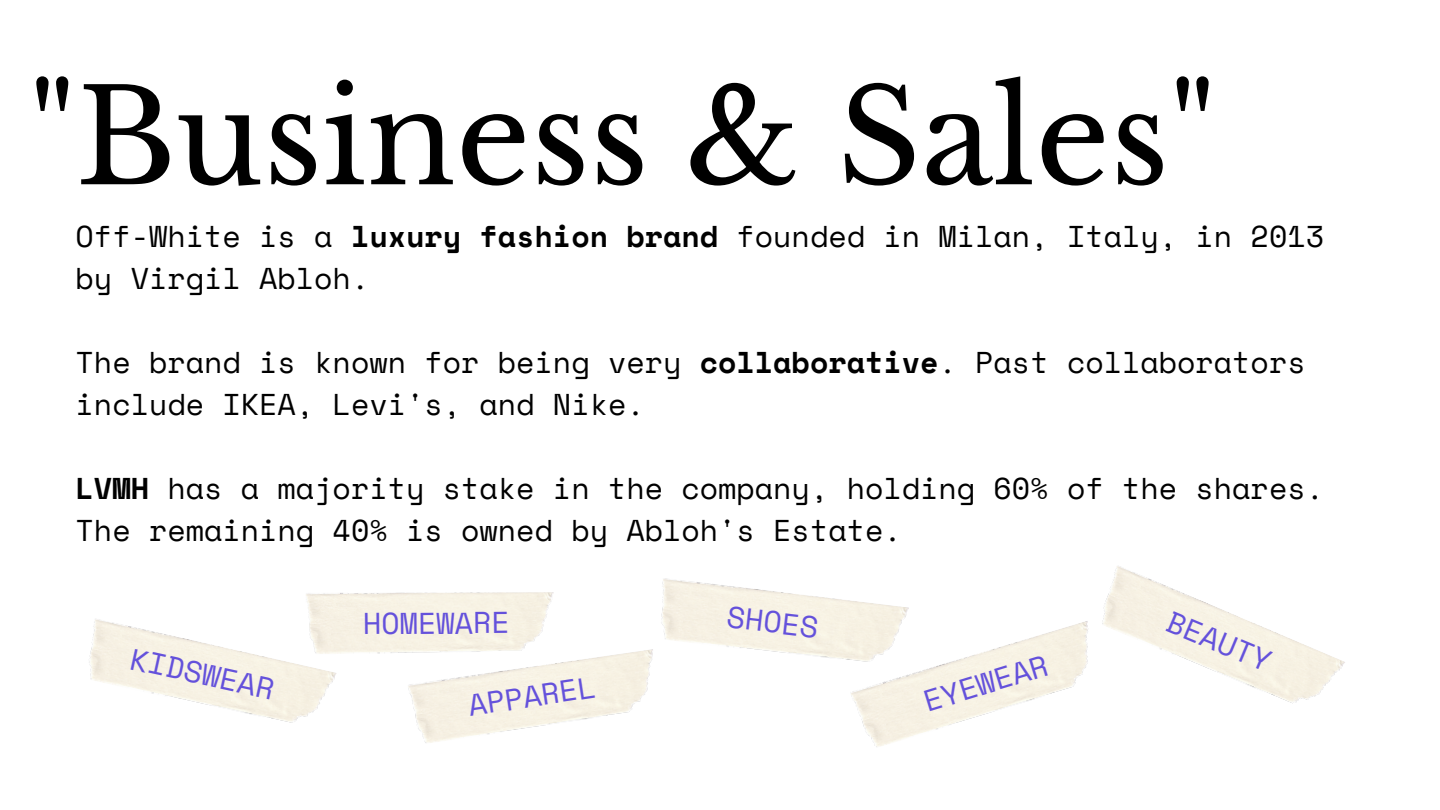
<style>
.page{position:relative;width:1440px;height:810px;background:#fff}
.page>*{position:absolute;margin:0;border:0;box-sizing:border-box;transform-origin:0 0}
.t1{font:130px "Libre Baskerville";color:#000}
.t2{font:30px/42px "Space Mono";color:#000}
.t3{font:30px "Space Mono";color:#6451db}
.s1{font-weight:700}
</style>
<div class="page">
<img style="left:408px;top:649px;width:245px;height:94px">
<img style="left:661px;top:578px;width:248px;height:82px">
<img style="left:850px;top:621px;width:238px;height:126px">
<img style="left:1102px;top:566px;width:243px;height:138px">
<img style="left:306px;top:592px;width:248px;height:62px">
<img style="left:89px;top:618px;width:248px;height:105px">
<h1 class="t1" style="left:29px;top:58px;width:1190px">"Business &amp; Sales"</h1>
<p class="t2" style="left:76px;top:214px;width:1250px">Off-White is a <span class="s1">luxury fashion brand</span> founded in Milan, Italy, in 2013 by Virgil Abloh.</p>
<p class="t2" style="left:76px;top:340px;width:1232px">The brand is known for being very <span class="s1">collaborative</span>. Past collaborators include IKEA, Levi's, and Nike.</p>
<p class="t2" style="left:76px;top:466px;width:1250px"><span class="s1">LVMH</span> has a majority stake in the company, holding 60% of the shares.<br>The remaining 40% is owned by Abloh's Estate.</p>
<p class="t3" style="left:135px;top:636px;width:148px;rotate:12deg">KIDSWEAR</p>
<p class="t3" style="left:363px;top:601px;width:148px;rotate:-1deg">HOMEWARE</p>
<p class="t3" style="left:465px;top:683px;width:130px;rotate:-9deg">APPAREL</p>
<p class="t3" style="left:730px;top:594px;width:93px;rotate:7deg">SHOES</p>
<p class="t3" style="left:918px;top:680px;width:130px;rotate:-17deg">EYEWEAR</p>
<p class="t3" style="left:1177px;top:599px;width:112px;rotate:23deg">BEAUTY</p>
</div>
